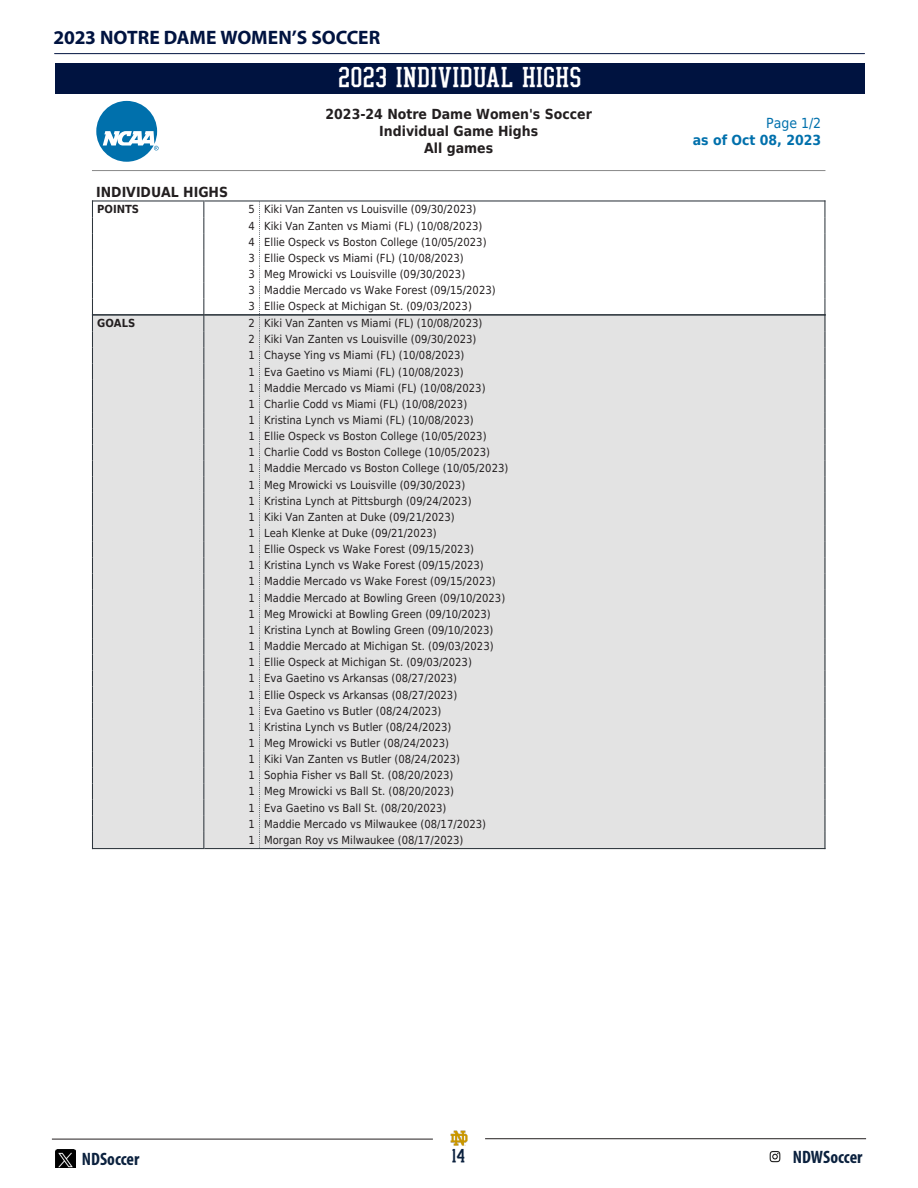
<style>
.page{position:relative;width:918px;height:1188px;background:#fff}
.page>*{position:absolute;margin:0;border:0;box-sizing:border-box;transform-origin:0 0}
.t1{font:27px "Leahy";color:#fff}
.t2{font:700 19.5px "Myriad Pro";letter-spacing:-.005em;color:#001340}
.t3{font:700 condensed 18px "Myriad Pro";color:#0b213e}
.t4{font:18px "Leahy";color:#0b213e}
.t5{font:700 13.95px/16.6px "DejaVu Sans Condensed";color:#231f20;text-align:center}
.t6{font:700 13.95px/16.6px "DejaVu Sans Condensed";color:#0070ac;text-align:right}
.t7{font:11.1px/16.2px "DejaVu Sans Condensed";color:#231f20}
.t8{font:700 11.1px "DejaVu Sans Condensed";color:#231f20}
.s1{font-weight:400}
</style>
<div class="page">
<hr style="left:55px;top:53px;width:810px;height:1px;background:#001340">
<img style="left:56px;top:1150px;width:20px;height:18px">
<hr style="left:52px;top:1139px;width:381px;height:1px;background:#231f20">
<hr style="left:485px;top:1138px;width:381px;height:1px;background:#231f20">
<img style="left:450px;top:1130px;width:18px;height:16px">
<div style="left:55px;top:63px;width:810px;height:31px;background:#001340"></div>
<img style="left:769px;top:1151px;width:12px;height:12px">
<svg style="left:96px;top:101px;width:63px;height:61px"></svg>
<hr style="left:92px;top:170px;width:733px;height:1px;background:#888">
<div style="left:92px;top:314px;width:733px;height:535px;background:#e3e3e3"></div>
<hr style="left:92px;top:200px;width:112px;height:2px;background:#2d353c">
<hr style="left:205px;top:200px;width:55px;height:2px;background:#2d353c">
<hr style="left:261px;top:200px;width:564px;height:2px;background:#2d353c">
<hr style="left:92px;top:315px;width:112px;height:1px;background:#2d353c">
<hr style="left:205px;top:315px;width:55px;height:1px;background:#2d353c">
<hr style="left:261px;top:315px;width:564px;height:1px;background:#2d353c">
<hr style="left:92px;top:314px;width:112px;height:1px;background:#2d353c">
<hr style="left:205px;top:314px;width:55px;height:1px;background:#2d353c">
<hr style="left:261px;top:314px;width:564px;height:1px;background:#2d353c">
<svg style="left:203px;top:202px;width:1px;height:646px"></svg>
<svg style="left:92px;top:202px;width:1px;height:646px"></svg>
<hr style="left:92px;top:848px;width:112px;height:1px;background:#2d353c">
<svg style="left:259px;top:202px;width:1px;height:646px"></svg>
<hr style="left:205px;top:848px;width:55px;height:1px;background:#2d353c">
<svg style="left:824px;top:201px;width:1px;height:647px"></svg>
<hr style="left:261px;top:848px;width:564px;height:1px;background:#2d353c">
<h2 class="t2" style="left:54px;top:25px;width:328px">2023 NOTRE DAME WOMEN’S SOCCER</h2>
<p class="t1" style="left:339px;top:63px;width:245px">2023 INDIVIDUAL HIGHS</p>
<p class="t5" style="left:326px;top:106px;width:268px">2023-24 Notre Dame Women's Soccer<br>Individual Game Highs<br>All games</p>
<p class="t6" style="left:693px;top:114px;width:130px"><span class="s1">Page 1/2<br></span>as of Oct 08, 2023</p>
<p class="t5" style="left:96px;top:183px;width:133px">INDIVIDUAL HIGHS</p>
<p class="t8" style="left:97px;top:200px;width:44px">POINTS</p>
<p class="t7" style="left:248px;top:201px;width:249px">5 Kiki Van Zanten vs Louisville (09/30/2023)<br>4 Kiki Van Zanten vs Miami (FL) (10/08/2023)<br>4 Ellie Ospeck vs Boston College (10/05/2023)<br>3 Ellie Ospeck vs Miami (FL) (10/08/2023)<br>3 Meg Mrowicki vs Louisville (09/30/2023)<br>3 Maddie Mercado vs Wake Forest (09/15/2023)<br>3 Ellie Ospeck at Michigan St. (09/03/2023)</p>
<p class="t8" style="left:97px;top:314px;width:40px">GOALS</p>
<p class="t7" style="left:248px;top:315px;width:261px">2 Kiki Van Zanten vs Miami (FL) (10/08/2023)<br>2 Kiki Van Zanten vs Louisville (09/30/2023)<br>1 Chayse Ying vs Miami (FL) (10/08/2023)<br>1 Eva Gaetino vs Miami (FL) (10/08/2023)<br>1 Maddie Mercado vs Miami (FL) (10/08/2023)<br>1 Charlie Codd vs Miami (FL) (10/08/2023)<br>1 Kristina Lynch vs Miami (FL) (10/08/2023)<br>1 Ellie Ospeck vs Boston College (10/05/2023)<br>1 Charlie Codd vs Boston College (10/05/2023)<br>1 Maddie Mercado vs Boston College (10/05/2023)<br>1 Meg Mrowicki vs Louisville (09/30/2023)<br>1 Kristina Lynch at Pittsburgh (09/24/2023)<br>1 Kiki Van Zanten at Duke (09/21/2023)<br>1 Leah Klenke at Duke (09/21/2023)<br>1 Ellie Ospeck vs Wake Forest (09/15/2023)<br>1 Kristina Lynch vs Wake Forest (09/15/2023)<br>1 Maddie Mercado vs Wake Forest (09/15/2023)<br>1 Maddie Mercado at Bowling Green (09/10/2023)<br>1 Meg Mrowicki at Bowling Green (09/10/2023)<br>1 Kristina Lynch at Bowling Green (09/10/2023)<br>1 Maddie Mercado at Michigan St. (09/03/2023)<br>1 Ellie Ospeck at Michigan St. (09/03/2023)<br>1 Eva Gaetino vs Arkansas (08/27/2023)<br>1 Ellie Ospeck vs Arkansas (08/27/2023)<br>1 Eva Gaetino vs Butler (08/24/2023)<br>1 Kristina Lynch vs Butler (08/24/2023)<br>1 Meg Mrowicki vs Butler (08/24/2023)<br>1 Kiki Van Zanten vs Butler (08/24/2023)<br>1 Sophia Fisher vs Ball St. (08/20/2023)<br>1 Meg Mrowicki vs Ball St. (08/20/2023)<br>1 Eva Gaetino vs Ball St. (08/20/2023)<br>1 Maddie Mercado vs Milwaukee (08/17/2023)<br>1 Morgan Roy vs Milwaukee (08/17/2023)</p>
<h3 class="t3" style="left:82px;top:1148px;width:59px">NDSoccer</h3>
<h3 class="t4" style="left:452px;top:1147px;width:15px">14</h3>
<h3 class="t3" style="left:793px;top:1146px;width:71px">NDWSoccer</h3>
</div>
